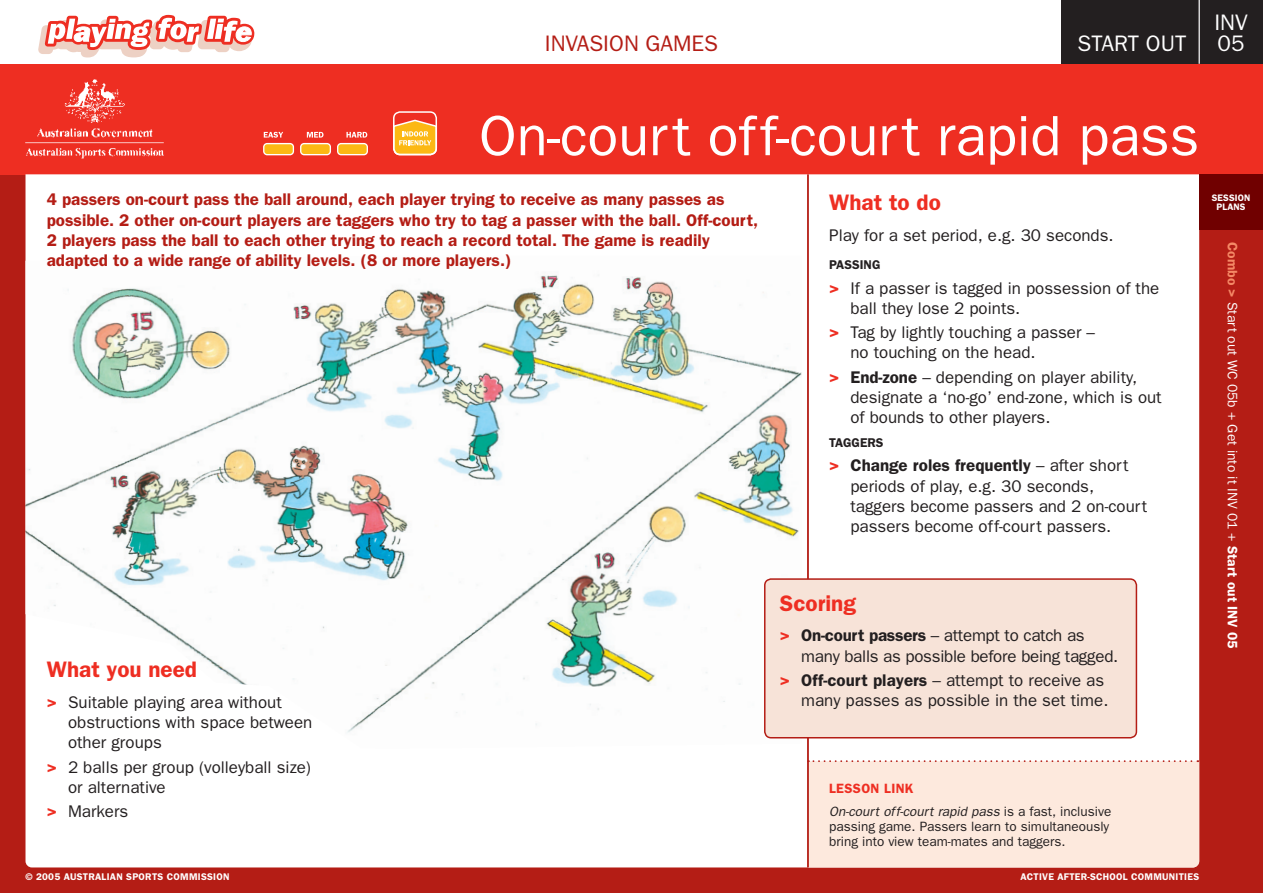
<style>
.page{position:relative;width:1263px;height:893px;background:#fff}
.page>*{position:absolute;margin:0;border:0;box-sizing:border-box;transform-origin:0 0}
.A-Activity_name{font:57px "Franklin Gothic";color:#fff}
.B_1_red{font:600 22.5px "Franklin Gothic";color:#ee2e22}
.Tab_centred{font:22.5px "Franklin Gothic";color:#b41d15}
.Tab_right{font:22.5px "Franklin Gothic";color:#fff}
.Tab_centred-2{font:22.5px/21px "Franklin Gothic";color:#fff}
.Text-bullet{font:16.95px/20.1px "Franklin Gothic";color:#231f20}
.Intro_text-1_red{font:600 16.95px/20.2px "Franklin Gothic";color:#b41d15}
.Combos{font:13.8px "Franklin Gothic";color:#fff}
.Lesson_link_text{font:13.5px/15px "Franklin Gothic";color:#231f20}
.Lesson_link-1_red{font:600 13.5px "Franklin Gothic";color:#ee2e22}
.C-black{font:600 12.75px "Franklin Gothic";color:#231f20}
.Text-bullet-2{font:600 12.75px "Franklin Gothic";color:#231f20}
.Other-Footer{font:600 9.75px "Franklin Gothic";letter-spacing:.025em;color:#fff}
.Side-Related_head_2{font:600 9.45px/9.1px "Franklin Gothic";color:#fff}
.s1{font-weight:600;color:#ee2e22}
.s2{font-weight:600}
.s3{font-style:italic}
.s4{font-weight:600;color:#f58966}
</style>
<div class="page">
<div style="left:0;top:174px;width:1263px;height:719px;background:#b41d15"></div>
<div style="left:0;top:64px;width:1263px;height:110px;background:#ee2e22"></div>
<div style="left:26px;top:174px;width:1173px;height:693px;background:#fff"></div>
<img style="left:25px;top:79px;width:139px;height:80px">
<svg style="left:38px;top:15px;width:216px;height:43px"></svg>
<div style="left:1061px;top:0;width:202px;height:64px;background:#231f20"></div>
<hr style="left:1198px;top:0;width:2px;height:64px;background:#fff">
<div style="left:264px;top:144px;width:29px;height:11px;background:#fcb814;border-radius:3px"></div>
<div style="left:263px;top:143px;width:31px;height:12px;border:1px solid #fff;border-radius:3px"></div>
<div style="left:301px;top:144px;width:29px;height:11px;background:#fcb814;border-radius:3px"></div>
<div style="left:300px;top:143px;width:31px;height:12px;border:1px solid #fff;border-radius:3px"></div>
<div style="left:338px;top:144px;width:29px;height:11px;background:#fcb814;border-radius:3px"></div>
<div style="left:337px;top:143px;width:31px;height:12px;border:1px solid #fff;border-radius:3px"></div>
<svg style="left:264px;top:132px;width:19px;height:6px"></svg>
<svg style="left:307px;top:132px;width:16px;height:6px"></svg>
<svg style="left:346px;top:132px;width:21px;height:6px"></svg>
<div style="left:393px;top:111px;width:44px;height:44px;border:2px solid #fff;border-radius:6px"></div>
<svg style="left:393px;top:118px;width:45px;height:38px;background:#fab451"></svg>
<img style="left:26px;top:256px;width:776px;height:495px">
<hr style="left:807px;top:174px;width:2px;height:693px;background:#b41d15">
<div style="left:765px;top:579px;width:371px;height:159px;background:#f7e3d8;border-radius:6px"></div>
<div style="left:764px;top:578px;width:373px;height:160px;border:2px solid #b41d15;border-radius:6px"></div>
<div style="left:808px;top:760px;width:391px;height:107px;background:#fde9dd"></div>
<div style="left:1199px;top:174px;width:64px;height:56px;background:#700000"></div>
<p class="Tab_centred" style="left:545px;top:30px;width:175px">INVASION GAMES</p>
<p class="Tab_right" style="left:1077px;top:30px;width:111px">START OUT</p>
<p class="Tab_centred-2" style="left:1214px;top:11px;width:35px">INV<br>05</p>
<p class="A-Activity_name" style="left:479px;top:103px;width:721px">On-court off-court rapid pass</p>
<p class="Intro_text-1_red" style="left:47px;top:189px;width:713px">4 passers on-court pass the ball around, each player trying to receive as many passes as possible. 2 other on-court players are taggers who try to tag a passer with the ball. Off-court, 2 players pass the ball to each other trying to reach a record total. The game is readily adapted to a wide range of ability levels. (8 or more players.)</p>
<p class="B_1_red" style="left:829px;top:189px;width:113px">What to do</p>
<p class="Text-bullet" style="left:829px;top:225px;width:286px">Play for a set period, e.g. 30 seconds.</p>
<p class="C-black" style="left:829px;top:257px;width:16px">PASSIN</p>
<p class="C-black" style="left:872px;top:257px;width:10px">g</p>
<p class="Text-bullet" style="left:850px;top:277px;width:310px;text-indent:-21px"><span class="s1">&gt;</span> If a passer is tagged in possession of the ball they lose 2 points.</p>
<p class="Text-bullet" style="left:850px;top:322px;width:246px;text-indent:-21px"><span class="s1">&gt;</span> Tag by lightly touching a passer – no touching on the head.</p>
<p class="Text-bullet" style="left:850px;top:366px;width:313px;text-indent:-21px"><span class="s1">&gt;</span> <span class="s2">End-zone</span> – depending on player ability, designate a ‘no-go’ end-zone, which is out of bounds to other players.</p>
<p class="Text-bullet-2" style="left:829px;top:435px;width:56px">Taggers</p>
<p class="Text-bullet" style="left:850px;top:455px;width:298px;text-indent:-21px"><span class="s1">&gt;</span> <span class="s2">Change roles frequently</span> – after short periods of play, e.g. 30 seconds, taggers become passers and 2 on-court passers become off-court passers.</p>
<p class="B_1_red" style="left:47px;top:656px;width:152px">What you need</p>
<p class="Text-bullet" style="left:68px;top:692px;width:246px;text-indent:-21px"><span class="s1">&gt;</span> Suitable playing area without obstructions with space between other groups</p>
<p class="Text-bullet" style="left:68px;top:756px;width:244px;text-indent:-21px"><span class="s1">&gt;</span> 2 balls per group (volleyball size) or alternative</p>
<p class="Text-bullet" style="left:47px;top:801px;width:83px"><span class="s1">&gt;</span> Markers</p>
<p class="B_1_red" style="left:780px;top:590px;width:78px">Scoring</p>
<p class="Text-bullet" style="left:801px;top:625px;width:319px;text-indent:-21px"><span class="s1">&gt;</span> <span class="s2">On-court passers</span> – attempt to catch as many balls as possible before being tagged.</p>
<p class="Text-bullet" style="left:780px;top:670px;width:330px;text-align:right"><span class="s1">&gt;</span> <span class="s2">Off-court players</span> – attempt to receive as many passes as possible in the set time.</p>
<p class="Lesson_link-1_red" style="left:829px;top:780px;width:10px">LESSON</p>
<p class="Lesson_link-1_red" style="left:884px;top:780px;width:31px">LIN K</p>
<p class="Lesson_link_text" style="left:829px;top:804px;width:284px"><span class="s3">On-court off-court rapid pass</span> is a fast, inclusive passing game. Passers learn to simultaneously bring into view team-mates and taggers.</p>
<p class="Other-Footer" style="left:26px;top:871px;width:121px">© 2005 Australian SPORTS</p>
<p class="Other-Footer" style="left:167px;top:871px;width:8px">COMMISSION</p>
<p class="Other-Footer" style="left:1020px;top:871px;width:180px">active after-school communities</p>
<p class="Side-Related_head_2" style="left:1216px;top:193px;width:13px;text-indent:-5px">SESSION<br>PLANS</p>
<p class="Combos" style="left:1240px;top:242px;width:407px;rotate:90deg"><span class="s4">Combo &gt;</span> Start out WC 05b + Get into it INV 01 + <span class="s2">Start out INV 05</span></p>
</div>
